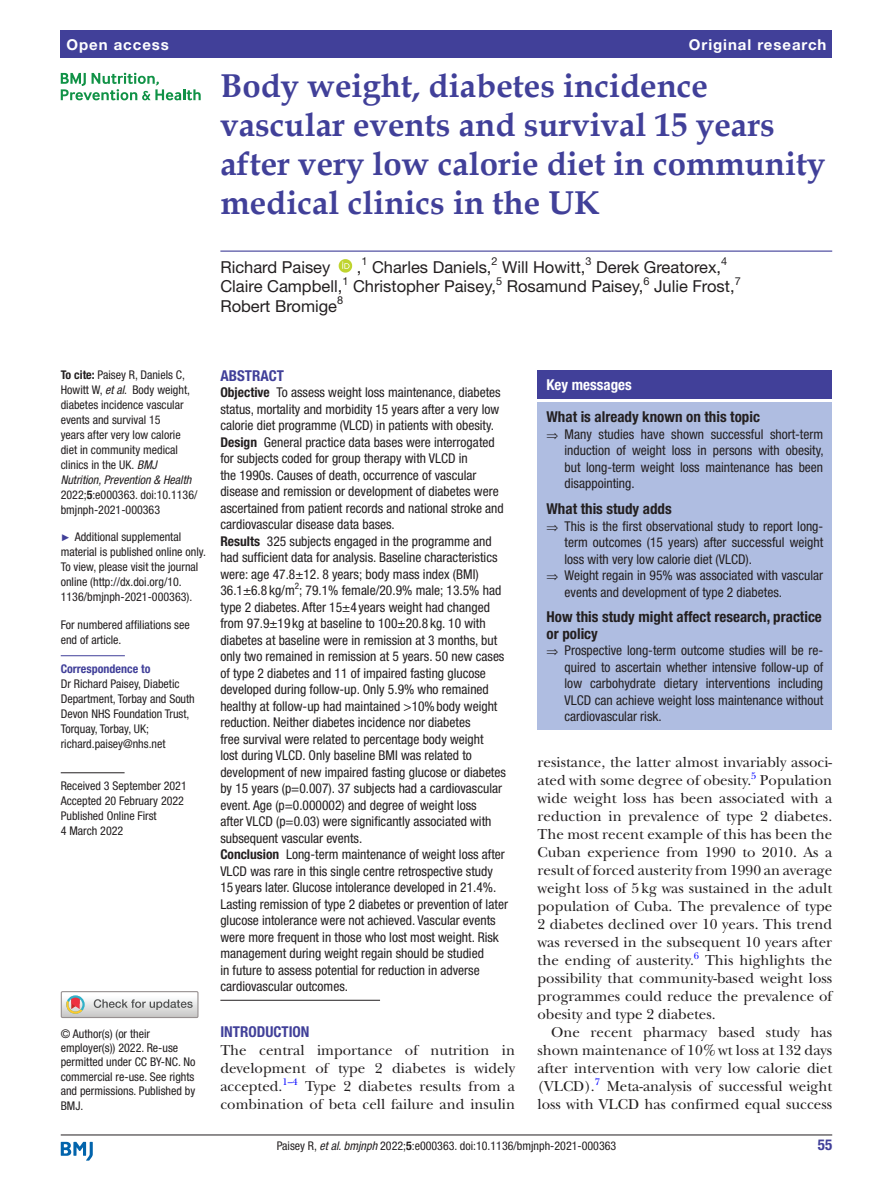
<style>
.page{position:relative;width:893px;height:1191px;background:#fff}
.page>*{position:absolute;margin:0;border:0;box-sizing:border-box;transform-origin:0 0}
.t1{font:700 33px/39px "Book Antiqua";color:#414099}
.t2{font:16.5px "Helvetica Neue LT Std";color:#231f20}
.t3{font:15px/18px "New Baskerville";color:#231f20;text-align:justify}
.t4{font:700 condensed 15px/16.5px "Helvetica Neue LT Std";color:#231f20}
.t5{font:700 15px "Helvetica Neue LT Std";letter-spacing:.065em;color:#fff}
.t6{font:700 condensed 15px "Helvetica Neue LT Std";color:#414099}
.t7{font:700 condensed 15px "Helvetica Neue LT Std";color:#fff}
.t8{font:condensed 13.5px/16.5px "Helvetica Neue LT Std";color:#231f20;text-align:justify}
.t9{font:condensed 12px/15px "Helvetica Neue LT Std";color:#231f20}
.t10{font:700 condensed 12px "Helvetica Neue LT Std";color:#414099}
.t11{font:10.95px "Helvetica Neue LT Std";color:#231f20}
.t12{font:9.9px "New Baskerville";color:#00f}
.s1{font-weight:700}
.s2{font-style:italic}
.s3{font-family:"Arial";font-stretch:normal;font-size:9.75px;color:#414099}
</style>
<div class="page">
<hr style="left:61px;top:1134px;width:771px;height:1px;background:#231f20">
<svg style="left:61px;top:1141px;width:32px;height:19px"></svg>
<div style="left:61px;top:31px;width:771px;height:27px;background:#414099"></div>
<hr style="left:220px;top:250px;width:612px;height:2px;background:#414099">
<svg style="left:339px;top:259px;width:13px;height:14px"></svg>
<hr style="left:61px;top:655px;width:64px;height:1px;background:#414099">
<hr style="left:61px;top:772px;width:64px;height:1px;background:#231f20">
<div style="left:61px;top:991px;width:138px;height:27px;border:1px solid #969090"></div>
<svg style="left:61px;top:991px;width:137px;height:26px"></svg>
<svg style="left:61px;top:73px;width:140px;height:27px"></svg>
<hr style="left:220px;top:1000px;width:160px;height:1px;background:#231f20">
<div style="left:538px;top:370px;width:294px;height:29px;background:#414099"></div>
<div style="left:538px;top:403px;width:294px;height:327px;background:#afbde1"></div>
<p class="t5" style="left:66px;top:35px;width:104px">Open access</p>
<p class="t5" style="left:689px;top:35px;width:139px">Original research</p>
<h1 class="t1" style="left:220px;top:66px;width:606px">Body weight, diabetes incidence vascular events and survival 15 years after very low calorie diet in community medical clinics in the UK</h1>
<p class="t11" style="left:361px;top:255px;width:8px">1</p>
<p class="t2" style="left:372px;top:257px;width:121px">Charles Daniels,</p>
<p class="t11" style="left:491px;top:255px;width:8px">2</p>
<p class="t2" style="left:502px;top:257px;width:85px">Will Howitt,</p>
<p class="t11" style="left:586px;top:255px;width:8px">3</p>
<p class="t2" style="left:596px;top:257px;width:126px">Derek Greatorex,</p>
<p class="t11" style="left:721px;top:255px;width:8px">4</p>
<p class="t2" style="left:220px;top:257px;width:112px">Richard Paisey</p>
<p class="t2" style="left:357px;top:257px;width:6px">,</p>
<p class="t2" style="left:220px;top:276px;width:123px">Claire Campbell,</p>
<p class="t11" style="left:342px;top:274px;width:8px">1</p>
<p class="t2" style="left:353px;top:276px;width:145px">Christopher Paisey,</p>
<p class="t11" style="left:496px;top:274px;width:8px">5</p>
<p class="t2" style="left:507px;top:276px;width:138px">Rosamund Paisey,</p>
<p class="t11" style="left:643px;top:274px;width:8px">6</p>
<p class="t2" style="left:654px;top:276px;width:82px">Julie Frost,</p>
<p class="t11" style="left:735px;top:274px;width:8px">7</p>
<p class="t2" style="left:220px;top:296px;width:118px">Robert Bromige</p>
<p class="t11" style="left:337px;top:294px;width:8px">8</p>
<p class="t9" style="left:61px;top:367px;width:138px"><span class="s1">To cite:</span> Paisey R, Daniels C,<br>Howitt W, <span class="s2">et al</span>. Body weight, diabetes incidence vascular events and survival 15<br>years after very low calorie diet in community medical clinics in the UK. <span class="s2">BMJ<br>Nutrition, Prevention &amp; Health<br></span>2022;<span class="s1">5</span>:e000363. doi:10.1136/ bmjnph-2021-000363</p>
<p class="t9" style="left:61px;top:529px;width:147px"><span class="s3">►</span> Additional supplemental material is published online only.<br>To view, please visit the journal online (http://dx.doi.org/10.<br>1136/bmjnph-2021-000363).</p>
<p class="t9" style="left:61px;top:617px;width:130px">For numbered affiliations see end of article.</p>
<p class="t10" style="left:61px;top:661px;width:91px">Correspondence to</p>
<p class="t9" style="left:61px;top:676px;width:136px">Dr Richard Paisey, Diabetic<br>Department, Torbay and South<br>Devon NHS Foundation Trust,<br>Torquay, Torbay, UK; richard.paisey@nhs.net</p>
<p class="t9" style="left:61px;top:778px;width:128px">Received 3 September 2021<br>Accepted 20 February 2022<br>Published Online First<br>4 March 2022</p>
<p class="t9" style="left:61px;top:1026px;width:136px;line-height:14.4px">© Author(s) (or their employer(s)) 2022. Re-use permitted under CC BY-NC. No commercial re-use. See rights and permissions. Published by<br>BMJ.</p>
<p class="t6" style="left:220px;top:366px;width:65px">ABSTRACT</p>
<p class="t8" style="left:220px;top:384px;width:289px;text-align:left"><span class="s1">Objective</span> To assess weight loss maintenance, diabetes status, mortality and morbidity 15 years after a very low calorie diet programme (VLCD) in patients with obesity.<br><span class="s1">Design</span> General practice data bases were interrogated for subjects coded for group therapy with VLCD in<br>the 1990s. Causes of death, occurrence of vascular disease and remission or development of diabetes were ascertained from patient records and national stroke and cardiovascular disease data bases.<br><span class="s1">Results</span> 325 subjects engaged in the programme and had sufficient data for analysis. Baseline characteristics were: age 47.8±12. 8 years; body mass index (BMI)<br>36.1±6.8 kg/m<sup>2</sup>; 79.1% female/20.9% male; 13.5% had type 2 diabetes. After 15±4 years weight had changed from 97.9±19 kg at baseline to 100±20.8 kg. 10 with diabetes at baseline were in remission at 3 months, but only two remained in remission at 5 years. 50 new cases of type 2 diabetes and 11 of impaired fasting glucose developed during follow-up. Only 5.9% who remained healthy at follow-up had maintained &gt;10%body weight reduction. Neither diabetes incidence nor diabetes<br>free survival were related to percentage body weight<br>lost during VLCD. Only baseline BMI was related to development of new impaired fasting glucose or diabetes by 15 years (p=0.007). 37 subjects had a cardiovascular event. Age (p=0.000002) and degree of weight loss<br>after VLCD (p=0.03) were significantly associated with subsequent vascular events.<br><span class="s1">Conclusion</span> Long-term maintenance of weight loss after VLCD was rare in this single centre retrospective study 15 years later. Glucose intolerance developed in 21.4%.<br>Lasting remission of type 2 diabetes or prevention of later glucose intolerance were not achieved. Vascular events were more frequent in those who lost most weight. Risk management during weight regain should be studied<br>in future to assess potential for reduction in adverse cardiovascular outcomes.</p>
<p class="t6" style="left:220px;top:1023px;width:91px">INTRODUCTION</p>
<p class="t3" style="left:220px;top:1041px;width:296px">The central importance of nutrition in development of type 2 diabetes is widely accepted.</p>
<p class="t12" style="left:282px;top:1075px;width:17px">1–4</p>
<p class="t3" style="left:220px;top:1077px;width:296px;text-align:right">Type 2 diabetes results from a combination of beta cell failure and insulin</p>
<p class="t7" style="left:547px;top:375px;width:87px">Key messages</p>
<p class="t4" style="left:547px;top:409px;width:215px">What is already known on this topic</p>
<p class="t8" style="left:565px;top:426px;width:261px;text-indent:-18px">⇒ Many studies have shown successful short-term induction of weight loss in persons with obesity, but long-term weight loss maintenance has been disappointing.</p>
<p class="t4" style="left:547px;top:500px;width:127px">What this study adds</p>
<p class="t8" style="left:547px;top:517px;width:278px">⇒ This is the first observational study to report long-</p>
<p class="t8" style="left:565px;top:534px;width:260px">term outcomes (15 years) after successful weight</p>
<p class="t8" style="left:565px;top:550px;width:189px">loss with very low calorie diet (VLCD).</p>
<p class="t8" style="left:547px;top:567px;width:278px">⇒ Weight regain in 95% was associated with vascular</p>
<p class="t8" style="left:565px;top:583px;width:219px">events and development of type 2 diabetes.</p>
<p class="t4" style="left:547px;top:608px;width:277px">How this study might affect research, practice or policy</p>
<p class="t8" style="left:565px;top:642px;width:260px;text-indent:-18px">⇒ Prospective long-term outcome studies will be re&shy;quired to ascertain whether intensive follow-up of low carbohydrate dietary interventions including VLCD can achieve weight loss maintenance without cardiovascular risk.</p>
<p class="t3" style="left:538px;top:753px;width:296px">resistance, the latter almost invariably associ&shy;ated with some degree of obesity.</p>
<p class="t12" style="left:751px;top:769px;width:7px">5</p>
<p class="t3" style="left:538px;top:771px;width:296px;text-indent:222px">Population wide weight loss has been associated with a reduction in prevalence of type 2 diabetes.<br>The most recent example of this has been the Cuban experience from 1990 to 2010. As a result of forced austerity from 1990 an average weight loss of 5kg was sustained in the adult population of Cuba. The prevalence of type 2 diabetes declined over 10 years. This trend was reversed in the subsequent 10 years after the ending of austerity.<sup>6</sup> This highlights the possibility that community-based weight loss programmes could reduce the prevalence of obesity and type 2 diabetes.</p>
<p class="t3" style="left:538px;top:1023px;width:296px;text-indent:14px">One recent pharmacy based study has shown maintenance of 10%wt loss at 132 days after intervention with very low calorie diet (VLCD).</p>
<p class="t12" style="left:595px;top:1075px;width:7px">7</p>
<p class="t3" style="left:538px;top:1077px;width:296px;text-align:right">Meta-analysis of successful weight<br>loss with VLCD has confirmed equal success</p>
<p class="t9" style="left:277px;top:1137px;width:341px">Paisey R, <span class="s2">et al</span>. <span class="s2">bmjnph</span> 2022;<span class="s1">5</span>:e000363. doi:10.1136/bmjnph-2021-000363</p>
<p class="t6" style="left:818px;top:1135px;width:16px">55</p>
</div>
